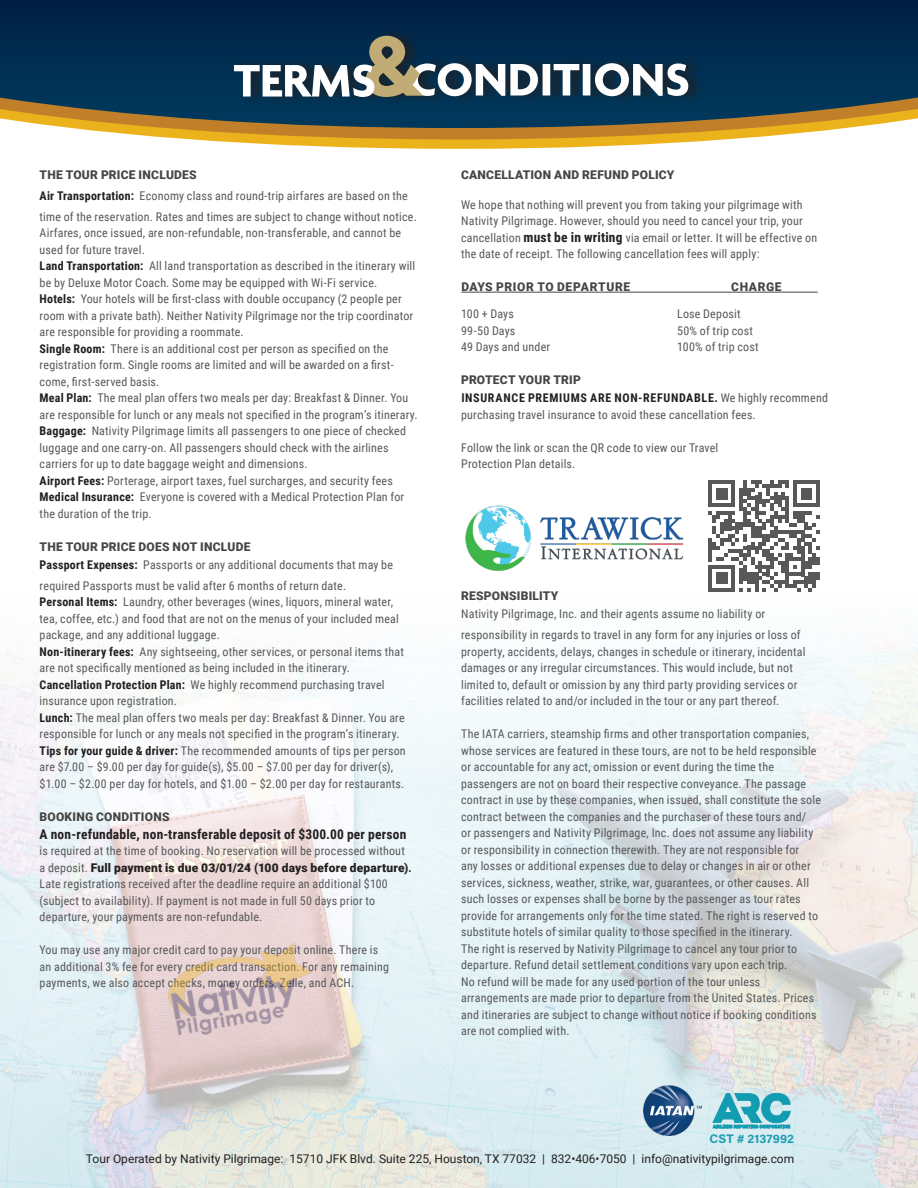
<style>
.page{position:relative;width:918px;height:1188px;background:#fff}
.page>*{position:absolute;margin:0;border:0;box-sizing:border-box;transform-origin:0 0}
.Paragraph_Style_2{font:700 13.5px "Roboto Condensed";letter-spacing:.015em;color:#231f20}
.t1{font:12.45px "Acumin Variable Concept";color:#1e9cb1}
.Paragraph_Style_2-2{font:12px/16.5px "Roboto Condensed";letter-spacing:.015em;color:#57585a}
.Paragraph_Style_2-3{font:900 12px "Roboto";letter-spacing:.02em;color:#464644}
.t2{font:12px "Roboto";color:#231f20}
.Paragraph_Style_2-4{font:900 12px "Roboto";letter-spacing:.05em;color:#464644}
.s1{font-weight:700;color:#231f20}
.s2{font-family:"Roboto";font-weight:900;color:#231f20}
.s3{font-weight:700;font-style:italic;color:#231f20}
.s4{font-weight:700;font-size:13.5px;color:#231f20}
.s5{font-family:"Montserrat";font-weight:800;font-size:18px;color:#fff}
</style>
<div class="page">
<img style="left:0;top:628px;width:918px;height:560px">
<svg style="left:188px;top:139px;width:541px;height:10px;fill:#ebb21c"></svg>
<svg style="left:72px;top:128px;width:773px;height:11px;background:#d7a142"></svg>
<svg style="left:0;top:0;width:918px;height:128px;background:#16364c"></svg>
<img style="left:644px;top:1086px;width:57px;height:50px">
<svg style="left:713px;top:1092px;width:78px;height:36px;background:#62bbc9"></svg>
<hr style="left:461px;top:292px;width:357px;height:1px;background:#464644">
<div style="left:235px;top:28px;width:470px;height:77px;background:#231f20;opacity:.75"></div>
<svg style="left:234px;top:36px;width:454px;height:61px"></svg>
<svg style="left:714px;top:480px;width:106px;height:112px"></svg>
<img style="left:465px;top:505px;width:219px;height:66px">
<img style="left:140px;top:919px;width:199px;height:140px">
<p class="Paragraph_Style_2-3" style="left:40px;top:166px;width:159px">THE TOUR PRICE INCLUDES</p>
<p class="Paragraph_Style_2-2" style="left:40px;top:185px;width:379px;line-height:21px"><span class="s1">Air Transportation:</span> Economy class and round-trip airfares are based on the time of the reservation. Rates and times are subject to change without notice.</p>
<p class="Paragraph_Style_2-2" style="left:40px;top:224px;width:363px">Airfares, once issued, are non-refundable, non-transferable, and cannot be used for future travel.</p>
<p class="Paragraph_Style_2-2" style="left:40px;top:257px;width:377px"><span class="s1">Land Transportation:</span> All land transportation as described in the itinerary will be by Deluxe Motor Coach. Some may be equipped with Wi-Fi service.</p>
<p class="Paragraph_Style_2-2" style="left:40px;top:290px;width:375px"><span class="s1">Hotels:</span> Your hotels will be first-class with double occupancy (2 people per room with a private bath). Neither Nativity Pilgrimage nor the trip coordinator are responsible for providing a roommate.</p>
<p class="Paragraph_Style_2-2" style="left:40px;top:340px;width:356px"><span class="s1">Single Room:</span> There is an additional cost per person as specified on the registration form. Single rooms are limited and will be awarded on a first&shy;come, first-served basis.</p>
<p class="Paragraph_Style_2-2" style="left:40px;top:389px;width:380px"><span class="s1">Meal Plan:</span> The meal plan offers two meals per day: Breakfast &amp; Dinner. You are responsible for lunch or any meals not specified in the program’s itinerary.</p>
<p class="Paragraph_Style_2-2" style="left:40px;top:422px;width:368px"><span class="s1">Baggage:</span> Nativity Pilgrimage limits all passengers to one piece of checked luggage and one carry-on. All passengers should check with the airlines carriers for up to date baggage weight and dimensions.</p>
<p class="Paragraph_Style_2-2" style="left:40px;top:472px;width:355px"><span class="s1">Airport Fees:</span> Porterage, airport taxes, fuel surcharges, and security fees</p>
<p class="Paragraph_Style_2-2" style="left:40px;top:488px;width:366px"><span class="s1">Medical Insurance:</span> Everyone is covered with a Medical Protection Plan for the duration of the trip.</p>
<p class="Paragraph_Style_2-3" style="left:40px;top:538px;width:212px">THE TOUR PRICE DOES NOT INCLUDE</p>
<p class="Paragraph_Style_2-2" style="left:40px;top:554px;width:355px;line-height:21px"><span class="s1">Passport Expenses:</span> Passports or any additional documents that may be required Passports must be valid after 6 months of return date.</p>
<p class="Paragraph_Style_2-2" style="left:40px;top:593px;width:361px"><span class="s1">Personal Items:</span> Laundry, other beverages (wines, liquors, mineral water, tea, coffee, etc.) and food that are not on the menus of your included meal package, and any additional luggage.</p>
<p class="Paragraph_Style_2-2" style="left:40px;top:643px;width:366px"><span class="s1">Non-itinerary fees:</span> Any sightseeing, other services, or personal items that are not specifically mentioned as being included in the itinerary.</p>
<p class="Paragraph_Style_2-2" style="left:40px;top:676px;width:347px"><span class="s1">Cancellation Protection Plan:</span> We highly recommend purchasing travel insurance upon registration.</p>
<p class="Paragraph_Style_2-2" style="left:40px;top:709px;width:367px"><span class="s1">Lunch:</span> The meal plan offers two meals per day: Breakfast &amp; Dinner. You are responsible for lunch or any meals not specified in the program’s itinerary.</p>
<p class="Paragraph_Style_2-2" style="left:40px;top:742px;width:368px"><span class="s1">Tips for your guide &amp; driver:</span> The recommended amounts of tips per person are $7.00 – $9.00 per day for guide(s), $5.00 – $7.00 per day for driver(s), $1.00 – $2.00 per day for hotels, and $1.00 – $2.00 per day for restaurants.</p>
<p class="Paragraph_Style_2-3" style="left:40px;top:808px;width:131px">BOOKING CONDITIONS</p>
<p class="Paragraph_Style_2" style="left:40px;top:825px;width:368px">A non-refundable, non-transferable deposit of $300.00 per person</p>
<p class="Paragraph_Style_2-2" style="left:40px;top:842px;width:374px">is required at the time of booking. No reservation will be processed without a deposit. <span class="s2">Full payment is due 03/01/24 (100 days before departure)</span><span class="s3">.<br></span>Late registrations received after the deadline require an additional $100 (subject to availability). If payment is not made in full 50 days prior to departure, your payments are non-refundable.</p>
<p class="Paragraph_Style_2-2" style="left:40px;top:941px;width:351px">You may use any major credit card to pay your deposit online. There is an additional 3% fee for every credit card transaction. For any remaining payments, we also accept checks, money orders, Zelle, and ACH.</p>
<p class="Paragraph_Style_2-3" style="left:461px;top:166px;width:215px">CANCELLATION AND REFUND POLICY</p>
<p class="Paragraph_Style_2-2" style="left:461px;top:196px;width:358px">We hope that nothing will prevent you from taking your pilgrimage with Nativity Pilgrimage. However, should you need to cancel your trip, your cancellation <span class="s4">must be in writing</span> via email or letter. It will be effective on the date of receipt. The following cancellation fees will apply:</p>
<p class="Paragraph_Style_2-4" style="left:461px;top:279px;width:170px">DAYS PRIOR TO DEPARTURE</p>
<p class="Paragraph_Style_2-3" style="left:731px;top:279px;width:52px">CHARGE</p>
<p class="Paragraph_Style_2-2" style="left:461px;top:305px;width:54px">100 + Days</p>
<p class="Paragraph_Style_2-2" style="left:677px;top:305px;width:65px">Lose Deposit</p>
<p class="Paragraph_Style_2-2" style="left:461px;top:322px;width:56px">99-50 Days</p>
<p class="Paragraph_Style_2-2" style="left:677px;top:322px;width:77px">50% of trip cost</p>
<p class="Paragraph_Style_2-2" style="left:461px;top:338px;width:91px">49 Days and under</p>
<p class="Paragraph_Style_2-2" style="left:677px;top:338px;width:83px">100% of trip cost</p>
<p class="Paragraph_Style_2-3" style="left:461px;top:372px;width:121px">PROTECT YOUR TRIP</p>
<p class="Paragraph_Style_2-2" style="left:461px;top:389px;width:368px"><span class="s1">INSURANCE PREMIUMS ARE NON-REFUNDABLE.</span> We highly recommend purchasing travel insurance to avoid these cancellation fees.</p>
<p class="Paragraph_Style_2-2" style="left:461px;top:439px;width:266px">Follow the link or scan the QR code to view our Travel<br>Protection Plan details. <span class="s5">https://nativity.</span></p>
<p class="Paragraph_Style_2-3" style="left:461px;top:588px;width:99px">RESPONSIBILITY</p>
<p class="Paragraph_Style_2-2" style="left:461px;top:603px;width:341px;line-height:21px">Nativity Pilgrimage, Inc. and their agents assume no liability or responsibility in regards to travel in any form for any injuries or loss of</p>
<p class="Paragraph_Style_2-2" style="left:461px;top:643px;width:346px">property, accidents, delays, changes in schedule or itinerary, incidental damages or any irregular circumstances. This would include, but not limited to, default or omission by any third party providing services or facilities related to and/or included in the tour or any part thereof.</p>
<p class="Paragraph_Style_2-2" style="left:461px;top:725px;width:361px">The IATA carriers, steamship firms and other transportation companies, whose services are featured in these tours, are not to be held responsible or accountable for any act, omission or event during the time the passengers are not on board their respective conveyance. The passage contract in use by these companies, when issued, shall constitute the sole contract between the companies and the purchaser of these tours and/<br>or passengers and Nativity Pilgrimage, Inc. does not assume any liability or responsibility in connection therewith. They are not responsible for<br>any losses or additional expenses due to delay or changes in air or other services, sickness, weather, strike, war, guarantees, or other causes. All such losses or expenses shall be borne by the passenger as tour rates provide for arrangements only for the time stated. The right is reserved to substitute hotels of similar quality to those specified in the itinerary.</p>
<p class="Paragraph_Style_2-2" style="left:461px;top:940px;width:337px">The right is reserved by Nativity Pilgrimage to cancel any tour prior to departure. Refund detail settlement conditions vary upon each trip.</p>
<p class="Paragraph_Style_2-2" style="left:461px;top:973px;width:357px">No refund will be made for any used portion of the tour unless arrangements are made prior to departure from the United States. Prices and itineraries are subject to change without notice if booking conditions are not complied with.</p>
<p class="t1" style="left:710px;top:1130px;width:86px">CST # 2137992</p>
<p class="t2" style="left:86px;top:1151px;width:710px">Tour Operated by Nativity Pilgrimage: 15710 JFK Blvd. Suite 225, Houston, TX 77032 | 832•406•7050 | info@nativitypilgrimage.com</p>
</div>
